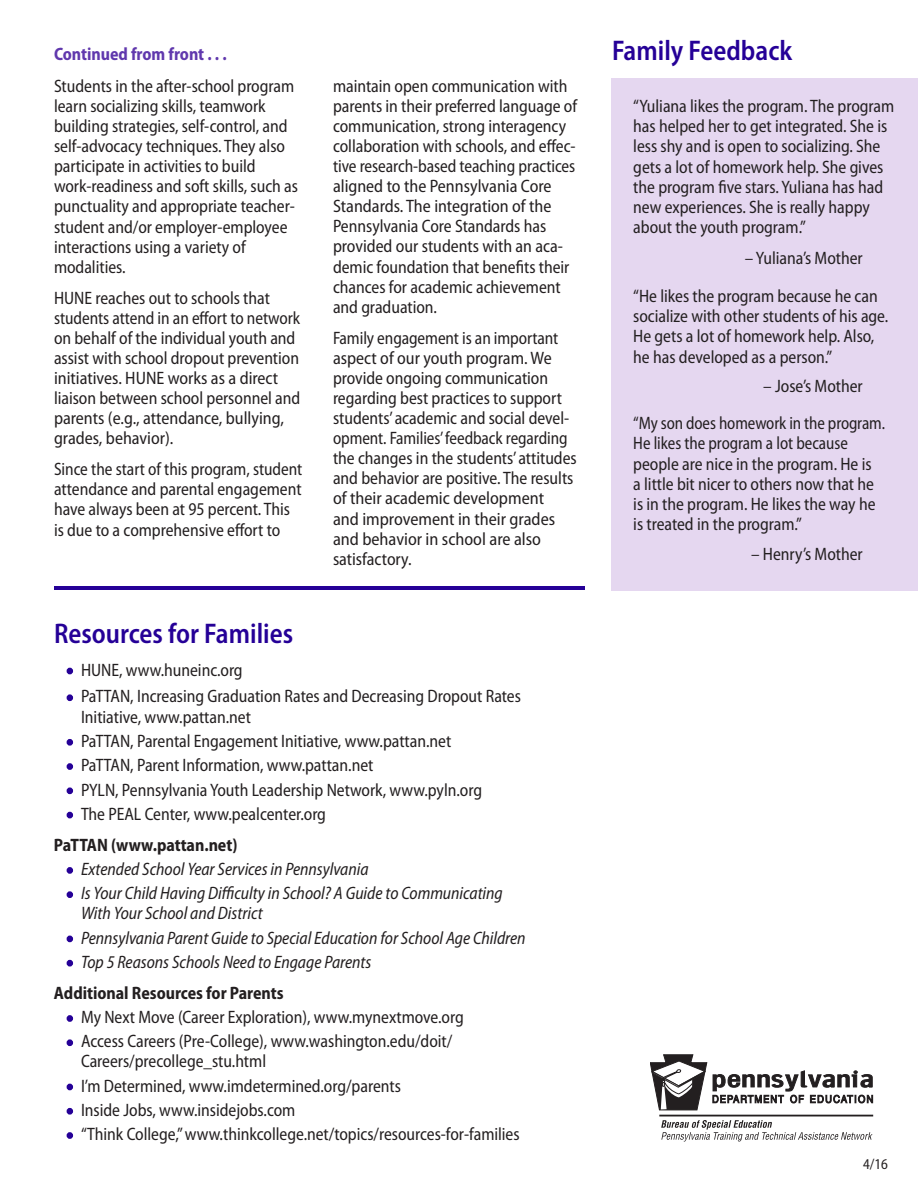
<style>
.page{position:relative;width:918px;height:1188px;background:#fff}
.page>*{position:absolute;margin:0;border:0;box-sizing:border-box;transform-origin:0 0}
.t1{font:600 semi-condensed 28.5px "Myriad Pro";color:#250097;scale:.95 1}
.Text_-_Level_1{font:semi-condensed 18px/20.1px "Myriad Pro";color:#231f20;scale:.95 1}
.Bullet_-_Level_1_-_P{font:semi-condensed 18px/20.2px "Myriad Pro";color:#231f20;scale:.95 1}
.Text_-_Level_1-2{font:semi-condensed 18px/20.1px "Myriad Pro";color:#231f20;scale:.93 1}
.Bullet_-_Level_1_-_P-2{font:italic semi-condensed 18px/20px "Myriad Pro";color:#231f20;scale:.95 1}
.Text_-_Level_1-3{font:semi-condensed 18px/20.2px "Myriad Pro";color:#231f20;scale:.91 1}
.Text_-_Level_1-4{font:700 semi-condensed 18px "Myriad Pro";color:#231f20;scale:.95 1}
.Text_-_Level_1-5{font:700 semi-condensed 18px "Myriad Pro";color:#6038ad;scale:.95 1}
.Bullet_-_Level_1_-_P-3{font:semi-condensed 15px "Myriad Pro";color:#231f20;scale:.95 1}
.s1{color:#250097}
.s2{font-style:normal;color:#250097}
</style>
<div class="page">
<svg style="left:67px;top:668px;width:6px;height:6px"></svg>
<div style="left:67px;top:694px;width:6px;height:7px;border:3px solid #250097;border-radius:50%"></div>
<div style="left:67px;top:739px;width:6px;height:7px;border:3px solid #250097;border-radius:50%"></div>
<div style="left:67px;top:763px;width:6px;height:7px;border:3px solid #250097;border-radius:50%"></div>
<div style="left:67px;top:787px;width:6px;height:7px;border:3px solid #250097;border-radius:50%"></div>
<svg style="left:67px;top:812px;width:6px;height:6px"></svg>
<div style="left:67px;top:867px;width:6px;height:7px;border:3px solid #250097;border-radius:50%"></div>
<div style="left:67px;top:891px;width:6px;height:7px;border:3px solid #250097;border-radius:50%"></div>
<svg style="left:67px;top:936px;width:6px;height:6px"></svg>
<div style="left:67px;top:960px;width:6px;height:7px;border:3px solid #250097;border-radius:50%"></div>
<div style="left:67px;top:1015px;width:6px;height:7px;border:3px solid #250097;border-radius:50%"></div>
<div style="left:67px;top:1039px;width:6px;height:7px;border:3px solid #250097;border-radius:50%"></div>
<svg style="left:67px;top:1084px;width:6px;height:6px"></svg>
<div style="left:67px;top:1108px;width:6px;height:7px;border:3px solid #250097;border-radius:50%"></div>
<div style="left:67px;top:1132px;width:6px;height:7px;border:3px solid #250097;border-radius:50%"></div>
<div style="left:612px;top:78px;width:306px;height:513px;background:#e5d7f0"></div>
<hr style="left:54px;top:586px;width:531px;height:4px;background:#250097">
<svg style="left:650px;top:1055px;width:223px;height:55px"></svg>
<hr style="left:659px;top:1115px;width:214px;height:1px;background:#231f20">
<svg style="left:661px;top:1120px;width:212px;height:22px"></svg>
<p class="Text_-_Level_1-5" style="left:54px;top:44px;width:183px">Continued from front . . .</p>
<p class="Text_-_Level_1" style="left:54px;top:76px;width:258px">Students in the after-school program learn socializing skills, teamwork building strategies, self-control, and self-advocacy techniques. They also participate in activities to build work-readiness and soft skills, such as punctuality and appropriate teacher&shy;student and/or employer-employee interactions using a variety of modalities.</p>
<p class="Text_-_Level_1" style="left:54px;top:288px;width:261px">HUNE reaches out to schools that students attend in an effort to network on behalf of the individual youth and assist with school dropout prevention initiatives. HUNE works as a direct liaison between school personnel and parents (e.g., attendance, bullying, grades, behavior).</p>
<p class="Text_-_Level_1-2" style="left:54px;top:460px;width:269px">Since the start of this program, student attendance and parental engagement have always been at 95 percent. This is due to a comprehensive effort to</p>
<p class="Text_-_Level_1" style="left:333px;top:76px;width:258px">maintain open communication with parents in their preferred language of communication, strong interagency collaboration with schools, and effec&shy;tive research-based teaching practices aligned to the Pennsylvania Core Standards. The integration of the Pennsylvania Core Standards has provided our students with an aca&shy;demic foundation that benefits their chances for academic achievement and graduation.</p>
<p class="Text_-_Level_1-2" style="left:333px;top:328px;width:264px">Family engagement is an important aspect of our youth program. We provide ongoing communication regarding best practices to support students’ academic and social devel&shy;opment. Families’ feedback regarding the changes in the students’ attitudes and behavior are positive. The results of their academic development<br>and improvement in their grades and behavior in school are also satisfactory.</p>
<p class="t1" style="left:54px;top:617px;width:253px">Resources for Families</p>
<p class="Bullet_-_Level_1_-_P" style="left:68px;top:660px;width:186px"><span class="s1">•</span> HUNE, www.huneinc.org</p>
<p class="Bullet_-_Level_1_-_P" style="left:81px;top:687px;width:465px;text-indent:-14px"><span class="s1">•</span> PaTTAN, Increasing Graduation Rates and Decreasing Dropout Rates<br>Initiative, www.pattan.net</p>
<p class="Bullet_-_Level_1_-_P" style="left:68px;top:731px;width:406px"><span class="s1">•</span> PaTTAN, Parental Engagement Initiative, www.pattan.net</p>
<p class="Bullet_-_Level_1_-_P" style="left:68px;top:755px;width:324px"><span class="s1">•</span> PaTTAN, Parent Information, www.pattan.net</p>
<p class="Bullet_-_Level_1_-_P" style="left:68px;top:780px;width:438px"><span class="s1">•</span> PYLN, Pennsylvania Youth Leadership Network, www.pyln.org</p>
<p class="Bullet_-_Level_1_-_P" style="left:68px;top:804px;width:274px"><span class="s1">•</span> The PEAL Center, www.pealcenter.org</p>
<p class="Text_-_Level_1-4" style="left:54px;top:835px;width:195px">PaTTAN (www.pattan.net)</p>
<p class="Bullet_-_Level_1_-_P-2" style="left:68px;top:860px;width:319px"><span class="s2">•</span> Extended School Year Services in Pennsylvania</p>
<p class="Bullet_-_Level_1_-_P-2" style="left:81px;top:884px;width:446px;text-indent:-14px"><span class="s2">•</span> Is Your Child Having Difficulty in School? A Guide to Communicating<br>With Your School and District</p>
<p class="Bullet_-_Level_1_-_P-2" style="left:68px;top:928px;width:484px"><span class="s2">•</span> Pennsylvania Parent Guide to Special Education for School Age Children</p>
<p class="Bullet_-_Level_1_-_P-2" style="left:68px;top:952px;width:321px"><span class="s2">•</span> Top 5 Reasons Schools Need to Engage Parents</p>
<p class="Text_-_Level_1-4" style="left:54px;top:983px;width:243px">Additional Resources for Parents</p>
<p class="Bullet_-_Level_1_-_P" style="left:68px;top:1007px;width:419px"><span class="s1">•</span> My Next Move (Career Exploration), www.mynextmove.org</p>
<p class="Bullet_-_Level_1_-_P" style="left:81px;top:1032px;width:392px;text-indent:-14px"><span class="s1">•</span> Access Careers (Pre-College), www.washington.edu/doit/<br>Careers/precollege_stu.html</p>
<p class="Bullet_-_Level_1_-_P" style="left:68px;top:1076px;width:352px"><span class="s1">•</span> I’m Determined, www.imdetermined.org/parents</p>
<p class="Bullet_-_Level_1_-_P" style="left:68px;top:1100px;width:241px"><span class="s1">•</span> Inside Jobs, www.insidejobs.com</p>
<p class="Bullet_-_Level_1_-_P" style="left:68px;top:1124px;width:478px"><span class="s1">•</span> “Think College,” www.thinkcollege.net/topics/resources-for-families</p>
<p class="t1" style="left:612px;top:35px;width:191px">Family Feedback</p>
<p class="Text_-_Level_1" style="left:633px;top:96px;width:276px">“Yuliana likes the program. The program has helped her to get integrated. She is less shy and is open to socializing. She gets a lot of homework help. She gives the program five stars. Yuliana has had new experiences. She is really happy about the youth program.”</p>
<p class="Text_-_Level_1" style="left:745px;top:249px;width:126px">– Yuliana’s Mother</p>
<p class="Text_-_Level_1" style="left:633px;top:286px;width:270px">“He likes the program because he can socialize with other students of his age.<br>He gets a lot of homework help. Also, he has developed as a person.”</p>
<p class="Text_-_Level_1" style="left:763px;top:376px;width:106px">– Jose’s Mother</p>
<p class="Text_-_Level_1-3" style="left:633px;top:413px;width:278px">“My son does homework in the program.<br>He likes the program a lot because people are nice in the program. He is<br>a little bit nicer to others now that he is in the program. He likes the way he is treated in the program.”</p>
<p class="Text_-_Level_1" style="left:751px;top:544px;width:119px">– Henry’s Mother</p>
<p class="Bullet_-_Level_1_-_P-3" style="left:863px;top:1156px;width:28px">4/16</p>
</div>
